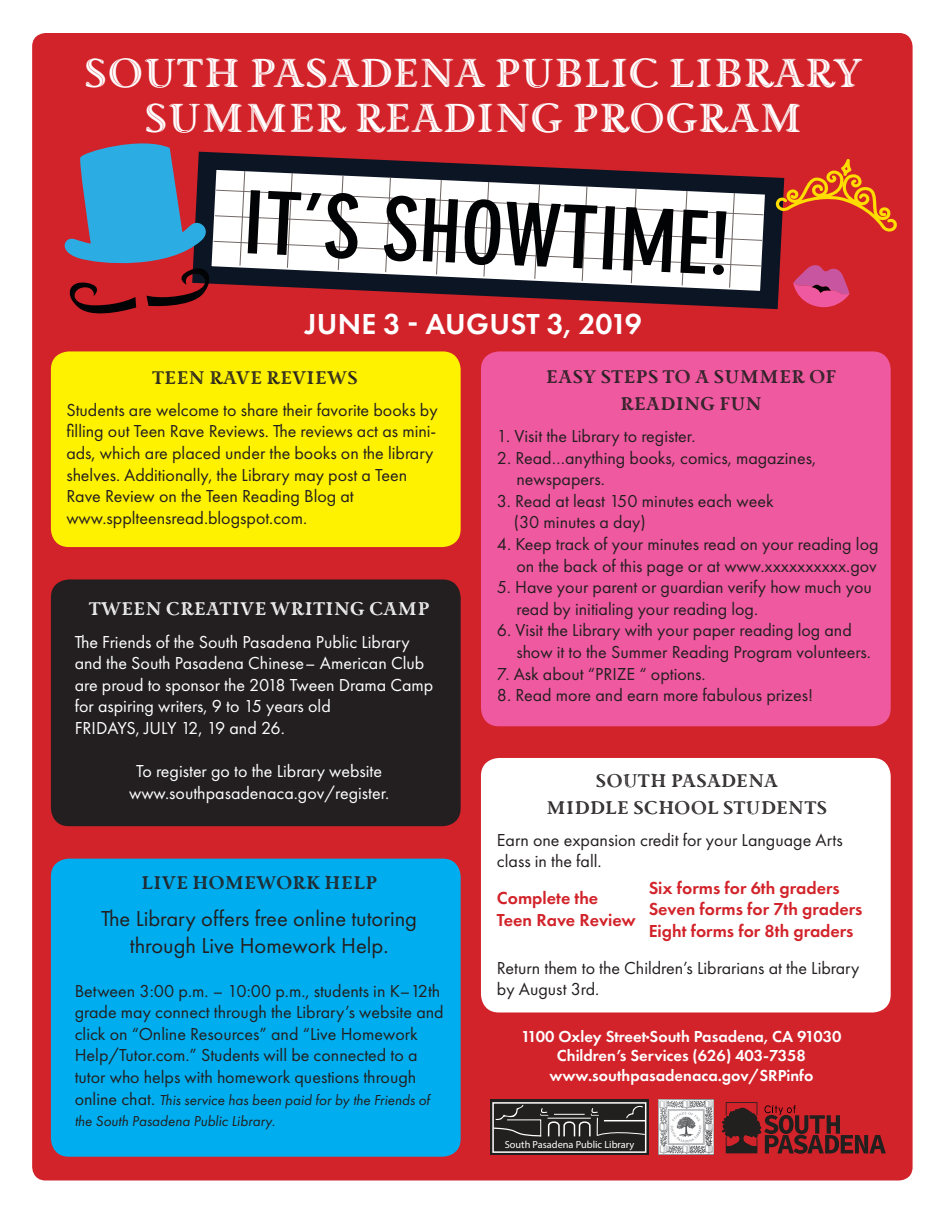
<style>
.page{position:relative;width:945px;height:1215px;background:#fff}
.page>*{position:absolute;margin:0;border:0;box-sizing:border-box;transform-origin:0 0}
.t1{font:49.5px "Priori Acute OT Serif";color:#fff}
.t2{font:600 30px "Futura PT";letter-spacing:.01em;color:#fff}
.t3{font:22.5px/27px "Priori Acute OT Serif";color:#231f20;text-align:center}
.t4{font:22.5px/27px "Futura PT";color:#231f20;text-align:center}
.t5{font:22.5px "Priori Acute OT Serif";color:#fff}
.t6{font:18px/21.6px "Futura PT";color:#231f20}
.t7{font:18px "Futura PT";color:#fff}
.t8{font:600 18px/21.6px "Futura PT";color:#d2232a}
.t9{font:600 16.5px "Futura PT";color:#fff}
.t10{font:italic 15px/21.6px "Futura PT";color:#231f20}
.t11{font:10.35px "Akzidenz Grotesk";color:#fff}
.s1{font-style:normal;font-size:18px}
</style>
<div class="page">
<div style="left:32px;top:33px;width:881px;height:1147px;background:#d2232a;border-radius:14px"></div>
<svg style="left:764px;top:177px;width:18px;height:133px"></svg>
<svg style="left:64px;top:143px;width:700px;height:171px"></svg>
<svg style="left:775px;top:159px;width:122px;height:74px"></svg>
<svg style="left:793px;top:265px;width:57px;height:43px"></svg>
<div style="left:51px;top:351px;width:410px;height:196px;background:#fff200;border-radius:18px"></div>
<div style="left:51px;top:579px;width:410px;height:247px;background:#231f20;border-radius:18px"></div>
<div style="left:51px;top:859px;width:410px;height:298px;background:#00aeef;border-radius:18px"></div>
<div style="left:481px;top:351px;width:410px;height:375px;background:#ef59a0;border-radius:18px"></div>
<div style="left:481px;top:758px;width:410px;height:254px;background:#fff;border-radius:18px"></div>
<div style="left:490px;top:1100px;width:158px;height:55px;background:#221f1f"></div>
<svg style="left:495px;top:1105px;width:148px;height:32px"></svg>
<div style="left:492px;top:1102px;width:154px;height:51px;border:2px solid #fff"></div>
<svg style="left:722px;top:1102px;width:164px;height:52px"></svg>
<img style="left:658px;top:1100px;width:56px;height:55px">
<p class="t1" style="left:83px;top:52px;width:781px">SOUTH PASADENA PUBLIC LIBRARY</p>
<p class="t1" style="left:144px;top:97px;width:660px">SUMMER READING PROGRAM</p>
<p class="t2" style="left:305px;top:305px;width:338px">JUNE 3 - AUGUST 3, 2019</p>
<p class="t3" style="left:152px;top:366px;width:207px">Teen Rave Reviews</p>
<p class="t6" style="left:66px;top:399px;width:373px">Students are welcome to share their favorite books by filling out Teen Rave Reviews. The reviews act as mini&shy;ads, which are placed under the books on the library shelves. Additionally, the Library may post a Teen Rave Review on the Teen Reading Blog at</p>
<p class="t6" style="left:66px;top:507px;width:242px">www.spplteensread.blogspot.com.</p>
<p class="t3" style="left:546px;top:365px;width:292px">easy steps to a summer of reading fun</p>
<p class="t6" style="left:497px;top:425px;width:200px">1. Visit the Library to register.</p>
<p class="t6" style="left:497px;top:447px;width:321px">2. Read…anything books, comics, magazines,</p>
<p class="t6" style="left:516px;top:468px;width:90px">newspapers.</p>
<p class="t6" style="left:497px;top:490px;width:278px">3. Read at least 150 minutes each week</p>
<p class="t6" style="left:514px;top:512px;width:134px">(30 minutes a day)</p>
<p class="t6" style="left:497px;top:533px;width:383px;text-align:right">4. Keep track of your minutes read on your reading log on the back of this page or at www.xxxxxxxxxx.gov</p>
<p class="t6" style="left:497px;top:576px;width:376px">5. Have your parent or guardian verify how much you</p>
<p class="t6" style="left:516px;top:598px;width:243px">read by initialing your reading log.</p>
<p class="t6" style="left:497px;top:620px;width:356px">6. Visit the Library with your paper reading log and</p>
<p class="t6" style="left:516px;top:641px;width:356px">show it to the Summer Reading Program volunteers.</p>
<p class="t6" style="left:497px;top:663px;width:210px">7. Ask about “PRIZE “ options.</p>
<p class="t6" style="left:497px;top:684px;width:318px">8. Read more and earn more fabulous prizes!</p>
<p class="t5" style="left:89px;top:600px;width:342px">tween creative writing camp</p>
<p class="t7" style="left:75px;top:631px;width:336px">The Friends of the South Pasadena Public Library</p>
<p class="t7" style="left:75px;top:653px;width:351px">and the South Pasadena Chinese– American Club</p>
<p class="t7" style="left:75px;top:674px;width:360px">are proud to sponsor the 2018 Tween Drama Camp</p>
<p class="t7" style="left:75px;top:696px;width:258px">for aspiring writers, 9 to 15 years old</p>
<p class="t7" style="left:75px;top:717px;width:212px">FRIDAYS, JULY 12, 19 and 26.</p>
<p class="t7" style="left:136px;top:761px;width:247px">To register go to the Library website</p>
<p class="t7" style="left:129px;top:782px;width:262px">www.southpasadenaca.gov/register.</p>
<p class="t3" style="left:595px;top:769px;width:184px">SOUTH PASADENA</p>
<p class="t3" style="left:546px;top:796px;width:283px">MIDDLE SCHOOL STUDENTS</p>
<p class="t6" style="left:497px;top:829px;width:347px">Earn one expansion credit for your Language Arts class in the fall.</p>
<p class="t3" style="left:141px;top:871px;width:237px">Live Homework Help</p>
<p class="t4" style="left:101px;top:905px;width:317px">The Library offers free online tutoring through Live Homework Help.</p>
<p class="t6" style="left:75px;top:980px;width:371px">Between 3:00 p.m. – 10:00 p.m., students in K–12th grade may connect through the Library’s website and click on “Online Resources” and “Live Homework Help/Tutor.com.” Students will be connected to a tutor who helps with homework questions through</p>
<p class="t10" style="left:75px;top:1089px;width:357px"><span class="s1">online chat.</span> This service has been paid for by the Friends of the South Pasadena Public Library.</p>
<p class="t8" style="left:649px;top:877px;width:192px">Six forms for 6th graders</p>
<p class="t8" style="left:649px;top:898px;width:215px">Seven forms for 7th graders</p>
<p class="t8" style="left:649px;top:920px;width:206px">Eight forms for 8th graders</p>
<p class="t8" style="left:497px;top:887px;width:140px">Complete the<br>Teen Rave Review</p>
<p class="t6" style="left:497px;top:957px;width:364px">Return them to the Children’s Librarians at the Library by August 3rd.</p>
<p class="t9" style="left:521px;top:1026px;width:322px">1100 Oxley Street·South Pasadena, CA 91030</p>
<p class="t9" style="left:557px;top:1045px;width:250px">Children’s Services (626) 403-7358</p>
<p class="t9" style="left:549px;top:1065px;width:266px">www.southpasadenaca.gov/SRPinfo</p>
<p class="t11" style="left:505px;top:1138px;width:131px">South Pasadena Public Library</p>
</div>
